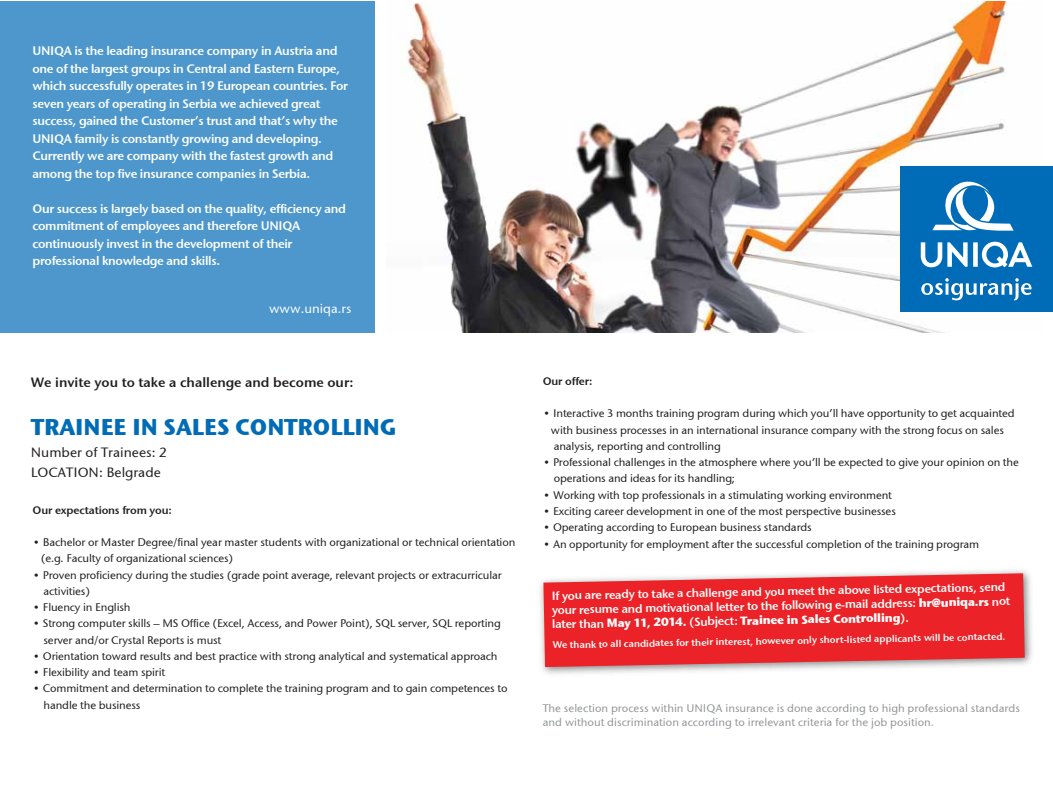
<style>
.page{position:relative;width:1053px;height:798px;background:#fff}
.page>*{position:absolute;margin:0;border:0;box-sizing:border-box;transform-origin:0 0}
.t1{font:700 23.25px "Stone San Itc TEE";color:#006bb6}
.t2{font:13.75px "Stone San Itc TEE Semi";color:#231f20}
.t3{font:500 13.75px "Stone San Itc TEE";color:#231f20}
.t4{font:500 13.12px "Stone San Itc TEE";color:#fff}
.t5{font:12.62px/17.5px "Stone San Itc TEE Semi";letter-spacing:-.025em;color:#fff}
.t6{font:12.12px/14.4px "Stone San Itc TEE Semi";color:#fff}
.t7{font:700 12.12px "Stone San Itc TEE";color:#fff}
.t8{font:500 11.25px/16.2px "Stone San Itc TEE";letter-spacing:-.015em;color:#231f20}
.t9{font:500 11.25px/13.8px "Stone San Itc TEE";color:#939598}
.t10{font:11.25px "Stone San Itc TEE Semi";letter-spacing:-.015em;color:#231f20}
.t11{font:9.88px "Stone San Itc TEE Semi";color:#fff}
.s1{font-family:"Stone San Itc TEE";font-weight:700}
.s2{font-family:"Stone San Itc TEE Semi";font-weight:400}
</style>
<div class="page">
<img style="left:405px;top:1px;width:602px;height:331px">
<div style="left:900px;top:166px;width:152px;height:146px;background:#006bb6"></div>
<svg style="left:932px;top:181px;width:81px;height:50px"></svg>
<svg style="left:920px;top:241px;width:112px;height:26px"></svg>
<svg style="left:921px;top:278px;width:110px;height:22px"></svg>
<div style="left:0;top:1px;width:374px;height:331px;background:#4d97cc"></div>
<img style="left:540px;top:570px;width:492px;height:104px">
<svg style="left:543px;top:573px;width:481px;height:93px;fill:#eb2227"></svg>
<p class="t5" style="left:32px;top:42px;width:317px">UNIQA is the leading insurance company in Austria and one of the largest groups in Central and Eastern Europe, which successfully operates in 19 European countries. For seven years of operating in Serbia we achieved great success, gained the Customer’s trust and that’s why the UNIQA family is constantly growing and developing.<br>Currently we are company with the fastest growth and among the top five insurance companies in Serbia.</p>
<p class="t5" style="left:32px;top:200px;width:315px">Our success is largely based on the quality, efficiency and commitment of employees and therefore UNIQA continuously invest in the development of their professional knowledge and skills.</p>
<p class="t4" style="left:269px;top:300px;width:84px">www.uniqa.rs</p>
<p class="t2" style="left:31px;top:373px;width:324px">We invite you to take a challenge and become our:</p>
<h1 class="t1" style="left:31px;top:412px;width:366px">TRAINEE IN SALES CONTROLLING</h1>
<p class="t3" style="left:31px;top:443px;width:137px">Number of Trainees: 2</p>
<p class="t3" style="left:31px;top:464px;width:132px">LOCATION: Belgrade</p>
<p class="t10" style="left:32px;top:502px;width:141px">Our expectations from you:</p>
<p class="t8" style="left:41px;top:534px;width:476px;text-indent:-8px">• Bachelor or Master Degree/final year master students with organizational or technical orientation (e.g. Faculty of organizational sciences)</p>
<p class="t8" style="left:44px;top:566px;width:459px;text-indent:-11px">• Proven proficiency during the studies (grade point average, relevant projects or extracurricular activities)</p>
<p class="t8" style="left:32px;top:599px;width:100px">• Fluency in English</p>
<p class="t8" style="left:44px;top:615px;width:458px;text-indent:-11px">• Strong computer skills – MS Office (Excel, Access, and Power Point), SQL server, SQL reporting server and/or Crystal Reports is must</p>
<p class="t8" style="left:32px;top:648px;width:466px">• Orientation toward results and best practice with strong analytical and systematical approach</p>
<p class="t8" style="left:32px;top:664px;width:134px">• Flexibility and team spirit</p>
<p class="t8" style="left:44px;top:680px;width:465px;text-indent:-11px">• Commitment and determination to complete the training program and to gain competences to handle the business</p>
<p class="t10" style="left:542px;top:374px;width:51px">Our offer:</p>
<p class="t8" style="left:551px;top:405px;width:465px;text-indent:-8px">• Interactive 3 months training program during which you’ll have opportunity to get acquainted with business processes in an international insurance company with the strong focus on sales analysis, reporting and controlling</p>
<p class="t8" style="left:553px;top:454px;width:466px;text-indent:-11px">• Professional challenges in the atmosphere where you’ll be expected to give your opinion on the operations and ideas for its handling;</p>
<p class="t8" style="left:542px;top:486px;width:351px">• Working with top professionals in a stimulating working environment</p>
<p class="t8" style="left:542px;top:503px;width:354px">• Exciting career development in one of the most perspective businesses</p>
<p class="t8" style="left:542px;top:519px;width:270px">• Operating according to European business standards</p>
<p class="t8" style="left:542px;top:535px;width:438px">• An opportunity for employment after the successful completion of the training program</p>
<p class="t6" style="left:551px;top:588px;width:460px;rotate:-1deg">If you are ready to take a challenge and you meet the above listed expectations, send your resume and motivational letter to the following e-mail address: <span class="s1">hr@uniqa.rs</span> not</p>
<p class="t7" style="left:552px;top:616px;width:358px;rotate:-1deg"><span class="s2">later than</span> May 11, 2014. <span class="s2">(Subject:</span> Trainee in Sales Controlling<span class="s2">).</span></p>
<p class="t11" style="left:552px;top:638px;width:454px;rotate:-1deg">We thank to all candidates for their interest, however only short-listed applicants will be contacted.</p>
<p class="t9" style="left:542px;top:701px;width:478px">The selection process within UNIQA insurance is done according to high professional standards and without discrimination according to irrelevant criteria for the job position.</p>
</div>
